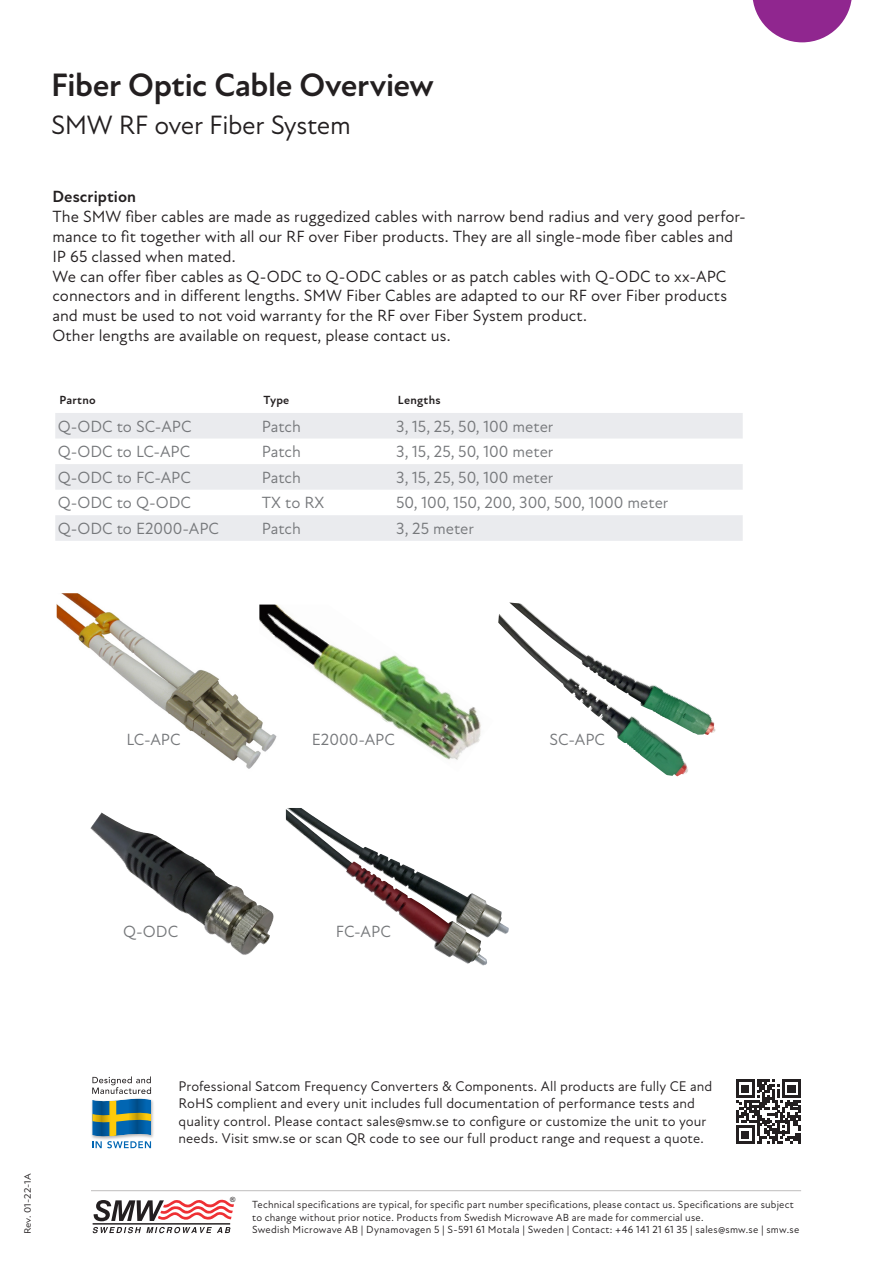
<style>
.page{position:relative;width:893px;height:1263px;background:#fff}
.page>*{position:absolute;margin:0;border:0;box-sizing:border-box;transform-origin:0 0}
.Rubrik{font:700 33px "Atten New";letter-spacing:-.01em;color:#231f20}
.Rubrik-2{font:27px "Atten New";letter-spacing:-.015em;color:#231f20}
.t1{font:16.5px/19.8px "Atten New";color:#231f20}
.t2{font:16.5px "Atten New";color:#76787b}
.t3{font:14.25px/17.1px "Atten New";letter-spacing:.005em;color:#231f20}
.t4{font:700 12px "Atten New";letter-spacing:.02em;color:#231f20}
.t5{font:10.5px/12.6px "Atten New";letter-spacing:.02em;color:#231f20}
.t6{font:9.45px "Atten New";letter-spacing:.015em;color:#231f20;scale:1.11 1}
.t7{font:7.2px "Arial";color:#231f20}
.s1{font-weight:700}
</style>
<div class="page">
<svg style="left:94px;top:1199px;width:140px;height:22px"></svg>
<hr style="left:93px;top:1223px;width:137px;height:1px;background:#231f20">
<svg style="left:93px;top:1227px;width:138px;height:6px"></svg>
<hr style="left:91px;top:1190px;width:710px;height:1px;background:#231f20">
<svg style="left:752px;top:0;width:100px;height:42px"></svg>
<svg style="left:55px;top:413px;width:688px;height:128px;fill:#eaebee"></svg>
<svg style="left:736px;top:1079px;width:64px;height:64px"></svg>
<img style="left:91px;top:1100px;width:63px;height:38px">
<svg style="left:92px;top:1076px;width:59px;height:72px"></svg>
<img style="left:57px;top:593px;width:202px;height:176px">
<img style="left:259px;top:604px;width:222px;height:156px">
<img style="left:286px;top:808px;width:223px;height:158px">
<img style="left:498px;top:602px;width:218px;height:133px">
<img style="left:90px;top:812px;width:184px;height:143px">
<p class="Rubrik" style="left:51px;top:65px;width:384px">Fiber Optic Cable Overview</p>
<p class="Rubrik-2" style="left:51px;top:109px;width:301px">SMW RF over Fiber System</p>
<p class="t1" style="left:52px;top:187px;width:695px"><span class="s1">Description<br></span>The SMW fiber cables are made as ruggedized cables with narrow bend radius and very good perfor&shy;mance to fit together with all our RF over Fiber products. They are all single-mode fiber cables and IP 65 classed when mated.<br>We can offer fiber cables as Q-ODC to Q-ODC cables or as patch cables with Q-ODC to xx-APC connectors and in different lengths. SMW Fiber Cables are adapted to our RF over Fiber products and must be used to not void warranty for the RF over Fiber System product.<br>Other lengths are available on request, please contact us.</p>
<p class="t4" style="left:60px;top:393px;width:38px">Partno</p>
<p class="t4" style="left:264px;top:393px;width:27px">Type</p>
<p class="t4" style="left:398px;top:393px;width:44px">Lengths</p>
<p class="t2" style="left:58px;top:416px;width:135px">Q-ODC to SC-APC</p>
<p class="t2" style="left:262px;top:416px;width:41px">Patch</p>
<p class="t2" style="left:396px;top:416px;width:159px">3, 15, 25, 50, 100 meter</p>
<p class="t2" style="left:58px;top:442px;width:134px">Q-ODC to LC-APC</p>
<p class="t2" style="left:262px;top:442px;width:41px">Patch</p>
<p class="t2" style="left:396px;top:442px;width:159px">3, 15, 25, 50, 100 meter</p>
<p class="t2" style="left:58px;top:467px;width:135px">Q-ODC to FC-APC</p>
<p class="t2" style="left:262px;top:467px;width:41px">Patch</p>
<p class="t2" style="left:396px;top:467px;width:159px">3, 15, 25, 50, 100 meter</p>
<p class="t2" style="left:58px;top:493px;width:135px">Q-ODC to Q-ODC</p>
<p class="t2" style="left:262px;top:493px;width:64px">TX to RX</p>
<p class="t2" style="left:396px;top:493px;width:274px">50, 100, 150, 200, 300, 500, 1000 meter</p>
<p class="t2" style="left:58px;top:519px;width:163px">Q-ODC to E2000-APC</p>
<p class="t2" style="left:262px;top:519px;width:41px">Patch</p>
<p class="t2" style="left:396px;top:519px;width:79px">3, 25 meter</p>
<p class="t6" style="left:22px;top:1234px;width:56px;rotate:-90deg">Rev. 01-22-1A</p>
<p class="t2" style="left:126px;top:730px;width:56px">LC-APC</p>
<p class="t2" style="left:312px;top:730px;width:84px">E2000-APC</p>
<p class="t2" style="left:550px;top:730px;width:57px">SC-APC</p>
<p class="t2" style="left:123px;top:921px;width:56px">Q-ODC</p>
<p class="t2" style="left:336px;top:921px;width:56px">FC-APC</p>
<p class="t3" style="left:179px;top:1078px;width:535px">Professional Satcom Frequency Converters &amp; Components. All products are fully CE and RoHS complient and every unit includes full documentation of performance tests and quality control. Please contact sales@smw.se to configure or customize the unit to your needs. Visit smw.se or scan QR code to see our full product range and request a quote.</p>
<p class="t7" style="left:230px;top:1195px;width:7px">®</p>
<p class="t5" style="left:252px;top:1198px;width:549px">Technical specifications are typical, for specific part number specifications, please contact us. Specifications are subject to change without prior notice. Products from Swedish Microwave AB are made for commercial use.<br>Swedish Microwave AB | Dynamovagen 5 | S-591 61 Motala | Sweden | Contact: +46 141 21 61 35 | sales@smw.se | smw.se</p>
</div>
